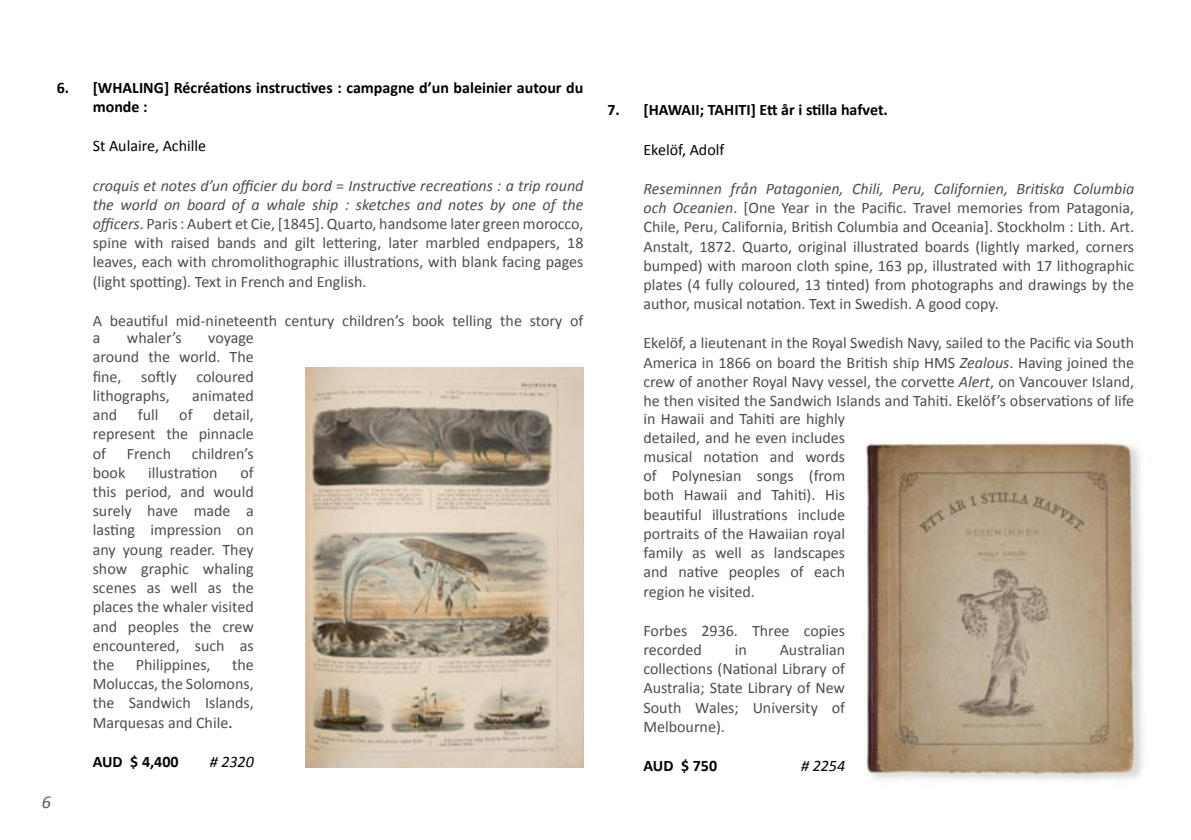
<style>
.page{position:relative;width:1191px;height:840px;background:#fff}
.page>*{position:absolute;margin:0;border:0;box-sizing:border-box;transform-origin:0 0}
.t1{font:italic 18px "Calibri";color:#58595b}
.t2{font:16px/19.2px "Calibri";color:#4d4d4f;text-align:justify}
.t3{font:700 16px/19.2px "Calibri";color:#000}
.t4{font:16px "Calibri";color:#000}
.t5{font:italic 16px "Calibri";color:#000}
.s1{font-style:italic}
.s2{color:#000}
</style>
<div class="page">
<img style="left:865px;top:442px;width:278px;height:339px">
<img style="left:305px;top:367px;width:278px;height:399px">
<p class="t3" style="left:93px;top:78px;width:492px;text-indent:-36px">6. [WHALING] Récréations instructives : campagne d’un baleinier autour du monde :</p>
<p class="t4" style="left:93px;top:136px;width:115px">St Aulaire, Achille</p>
<p class="t2" style="left:93px;top:175px;width:492px"><span class="s1">croquis et notes d’un officier du bord</span> = <span class="s1">Instructive recreations : a trip round the world on board of a whale ship : sketches and notes by one of the officers</span>. Paris : Aubert et Cie, [1845]. Quarto, handsome later green morocco, spine with raised bands and gilt lettering, later marbled endpapers, 18 leaves, each with chromolithographic illustrations, with blank facing pages (light spotting). Text in French and English.</p>
<p class="t2" style="left:93px;top:312px;width:492px;line-height:17.4px">A beautiful mid-nineteenth century children’s book telling the story of a</p>
<p class="t2" style="left:127px;top:328px;width:56px">whaler’s</p>
<p class="t2" style="left:93px;top:328px;width:163px;text-indent:116px">voyage around the world. The fine, softly coloured lithographs,</p>
<p class="t2" style="left:192px;top:386px;width:63px">animated</p>
<p class="t2" style="left:93px;top:405px;width:26px">and</p>
<p class="t2" style="left:138px;top:405px;width:22px">full</p>
<p class="t2" style="left:179px;top:405px;width:15px">of</p>
<p class="t2" style="left:93px;top:405px;width:163px;text-indent:121px">detail, represent the pinnacle of</p>
<p class="t2" style="left:127px;top:443px;width:46px">French</p>
<p class="t2" style="left:192px;top:443px;width:63px">children’s</p>
<p class="t1" style="left:42px;top:789px;width:11px">6</p>
<p class="t2" style="left:93px;top:462px;width:163px;text-indent:148px">of this period, and would surely have made a lasting impression on any young reader. They show graphic whaling scenes as well as the places the whaler visited and peoples the crew encountered, such as the</p>
<p class="t2" style="left:93px;top:462px;width:34px">book</p>
<p class="t2" style="left:148px;top:462px;width:71px">illustration</p>
<p class="t2" style="left:93px;top:654px;width:163px;text-indent:139px">the Moluccas, the Solomons, the Sandwich Islands, Marquesas and Chile<span class="s2">.</span></p>
<p class="t3" style="left:93px;top:751px;width:87px">AUD $ 4,400</p>
<p class="t5" style="left:210px;top:750px;width:46px"># 2320</p>
<p class="t2" style="left:136px;top:654px;width:76px">Philippines,</p>
<p class="t3" style="left:607px;top:100px;width:282px">7. [HAWAII; TAHITI] Ett år i stilla hafvet.</p>
<p class="t4" style="left:643px;top:139px;width:82px">Ekelöf, Adolf</p>
<p class="t2" style="left:643px;top:179px;width:492px"><span class="s1">Reseminnen från Patagonien, Chili, Peru, Californien, Britiska Columbia och Oceanien</span>. [One Year in the Pacific. Travel memories from Patagonia, Chile, Peru, California, British Columbia and Oceania]. Stockholm : Lith. Art.<br>Anstalt, 1872. Quarto, original illustrated boards (lightly marked, corners bumped) with maroon cloth spine, 163 pp, illustrated with 17 lithographic plates (4 fully coloured, 13 tinted) from photographs and drawings by the author, musical notation. Text in Swedish. A good copy.</p>
<p class="t2" style="left:643px;top:333px;width:492px">Ekelöf, a lieutenant in the Royal Swedish Navy, sailed to the Pacific via South America in 1866 on board the British ship HMS <span class="s1">Zealous</span>. Having joined the crew of another Royal Navy vessel, the corvette <span class="s1">Alert</span>, on Vancouver Island, he then visited the Sandwich Islands and Tahiti. Ekelöf’s observations of life</p>
<p class="t2" style="left:643px;top:408px;width:203px">in Hawaii and Tahiti are highly detailed, and he even includes musical notation and words of Polynesian songs (from both Hawaii and Tahiti). His beautiful illustrations include portraits of the Hawaiian royal family as well as landscapes and native peoples of each region he visited.</p>
<p class="t2" style="left:643px;top:620px;width:203px">Forbes 2936. Three copies recorded</p>
<p class="t2" style="left:643px;top:639px;width:203px;text-indent:136px">Australian collections (National Library of Australia; State Library of New South Wales; University of Melbourne).</p>
<p class="t3" style="left:643px;top:755px;width:75px">AUD $ 750</p>
<p class="t5" style="left:801px;top:754px;width:46px"># 2254</p>
<p class="t2" style="left:735px;top:639px;width:14px">in</p>
</div>
